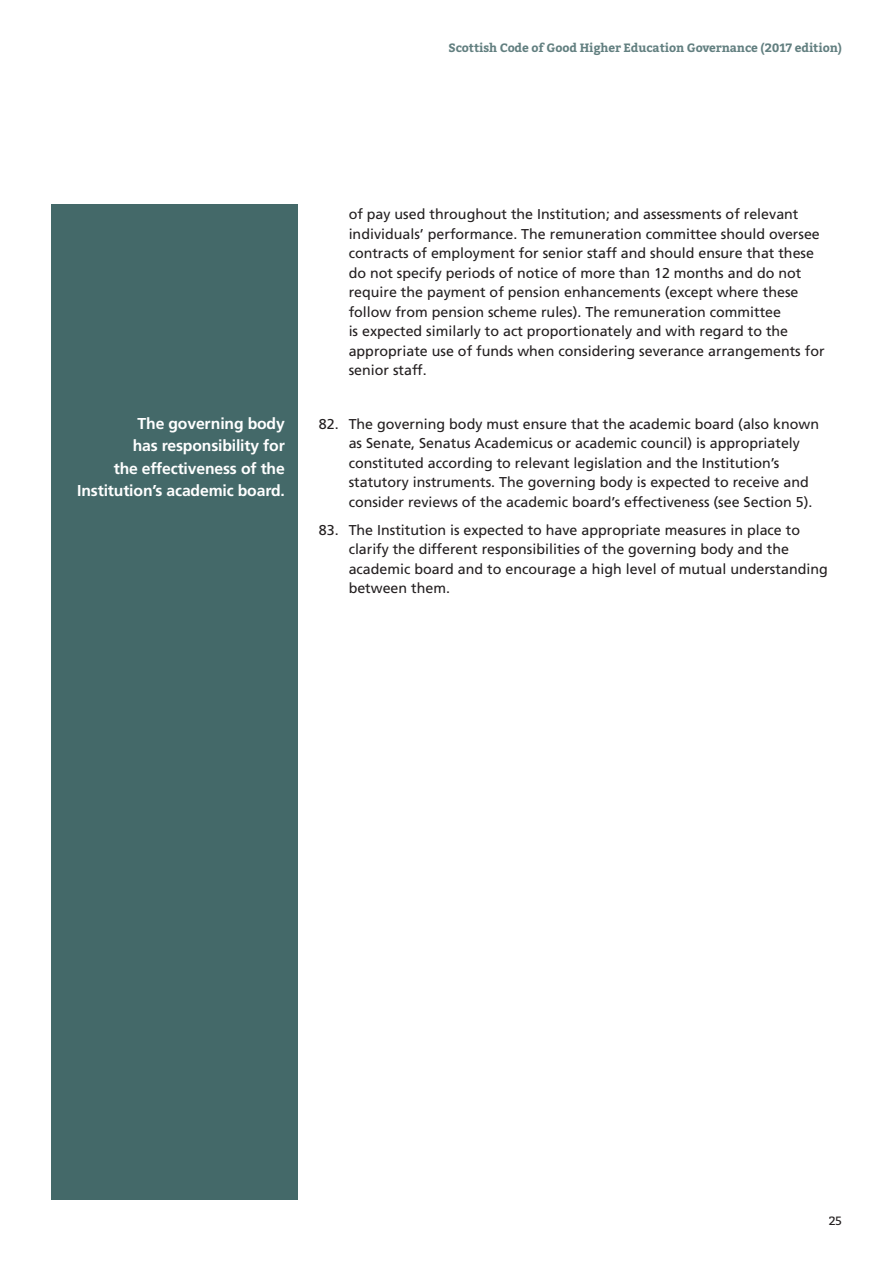
<style>
.page{position:relative;width:893px;height:1263px;background:#fff}
.page>*{position:absolute;margin:0;border:0;box-sizing:border-box;transform-origin:0 0}
.t1{font:700 15.75px/22.5px "Frutiger LT Pro";letter-spacing:-.01em;color:#fff;text-align:right}
.t2{font:14.25px/19.5px "Frutiger LT Pro";color:#231f20}
.t3{font:700 12px "Bitter";letter-spacing:-.01em;color:#627f80}
.t4{font:12px "Bitter";color:#231f20}
</style>
<div class="page">
<div style="left:51px;top:204px;width:247px;height:995px;background:#446969"></div>
<p class="t3" style="left:449px;top:38px;width:395px">Scottish Code of Good Higher Education Governance (2017 edition)</p>
<p class="t2" style="left:349px;top:204px;width:477px">of pay used throughout the Institution; and assessments of relevant individuals’ performance. The remuneration committee should oversee contracts of employment for senior staff and should ensure that these do not specify periods of notice of more than 12 months and do not require the payment of pension enhancements (except where these follow from pension scheme rules). The remuneration committee<br>is expected similarly to act proportionately and with regard to the appropriate use of funds when considering severance arrangements for senior staff.</p>
<p class="t1" style="left:77px;top:412px;width:209px">The governing body<br>has responsibility for<br>the effectiveness of the<br>Institution’s academic board.</p>
<p class="t2" style="left:349px;top:414px;width:472px;text-indent:-30px">82. The governing body must ensure that the academic board (also known as Senate, Senatus Academicus or academic council) is appropriately constituted according to relevant legislation and the Institution’s statutory instruments. The governing body is expected to receive and consider reviews of the academic board’s effectiveness (see Section 5).</p>
<p class="t2" style="left:349px;top:520px;width:481px;text-indent:-30px">83. The Institution is expected to have appropriate measures in place to clarify the different responsibilities of the governing body and the academic board and to encourage a high level of mutual understanding between them.</p>
<p class="t4" style="left:829px;top:1212px;width:15px">25</p>
</div>
